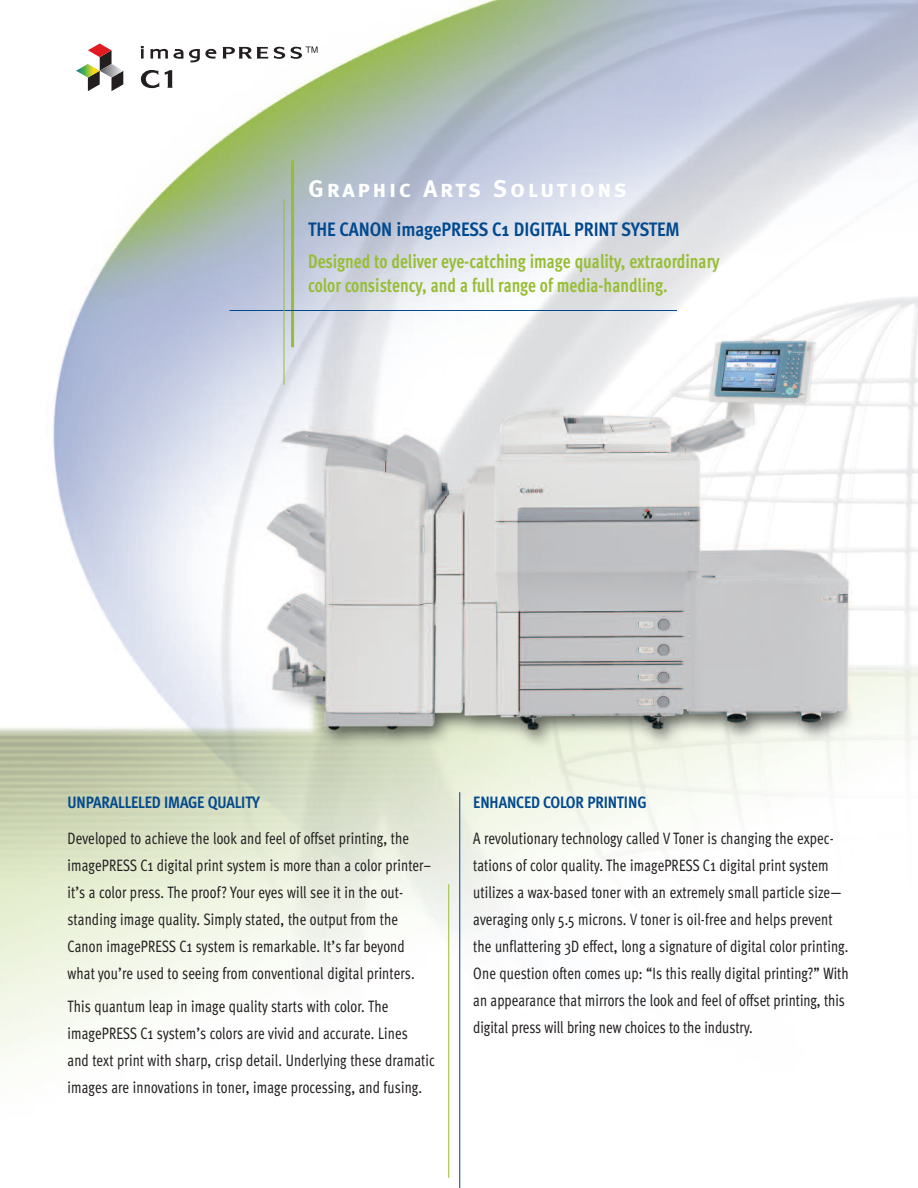
<style>
.page{position:relative;width:918px;height:1188px;background:#fff}
.page>*{position:absolute;margin:0;border:0;box-sizing:border-box;transform-origin:0 0}
.t1{font:24px "Meta Bold Caps";letter-spacing:.105em;color:#fff}
.t2{font:700 19.5px/24px "Meta Cond";color:#97bd34;scale:.9 1}
.t3{font:700 19.5px "Meta Cond";letter-spacing:-.005em;color:#01498e}
.t4{font:16.5px/27px "Meta Cond";letter-spacing:.01em;color:#231f20;scale:.9 1}
.t5{font:700 16.5px "Meta Cond";letter-spacing:-.005em;color:#01498e}
</style>
<div class="page">
<img style="left:0;top:0;width:918px;height:1188px">
<svg style="left:141px;top:70px;width:18px;height:18px"></svg>
<svg style="left:165px;top:70px;width:8px;height:18px"></svg>
<svg style="left:76px;top:44px;width:47px;height:47px"></svg>
<svg style="left:274px;top:47px;width:11px;height:12px"></svg>
<svg style="left:222px;top:47px;width:46px;height:12px"></svg>
<svg style="left:141px;top:46px;width:3px;height:13px"></svg>
<svg style="left:150px;top:49px;width:66px;height:13px"></svg>
<svg style="left:291px;top:47px;width:27px;height:12px"></svg>
<hr style="left:291px;top:160px;width:3px;height:187px;background:#97bd34">
<hr style="left:448px;top:884px;width:1px;height:294px;background:#97bd34">
<hr style="left:459px;top:792px;width:1px;height:396px;background:#01498e">
<hr style="left:230px;top:310px;width:447px;height:1px;background:#01498e">
<hr style="left:284px;top:199px;width:1px;height:186px;background:#97bd34">
<h1 class="t1" style="left:308px;top:180px;width:320px">Graphic Arts Solutions</h1>
<p class="t3" style="left:308px;top:222px;width:373px">THE CANON imagePRESS C1 DIGITAL PRINT SYSTEM</p>
<p class="t2" style="left:308px;top:251px;width:459px">Designed to deliver eye-catching image quality, extraordinary color consistency, and a full range of media-handling.</p>
<p class="t5" style="left:68px;top:795px;width:194px">UNPARALLELED IMAGE QUALITY</p>
<p class="t4" style="left:67px;top:826px;width:406px">Developed to achieve the look and feel of offset printing, the imagePRESS C1 digital print system is more than a color printer– it’s a color press. The proof? Your eyes will see it in the out&shy;standing image quality. Simply stated, the output from the Canon imagePRESS C1 system is remarkable. It’s far beyond what you’re used to seeing from conventional digital printers.</p>
<p class="t4" style="left:67px;top:994px;width:410px">This quantum leap in image quality starts with color. The imagePRESS C1 system’s colors are vivid and accurate. Lines<br>and text print with sharp, crisp detail. Underlying these dramatic images are innovations in toner, image processing, and fusing.</p>
<p class="t5" style="left:473px;top:795px;width:175px">ENHANCED COLOR PRINTING</p>
<p class="t4" style="left:473px;top:826px;width:419px">A revolutionary technology called V Toner is changing the expec&shy;tations of color quality. The imagePRESS C1 digital print system utilizes a wax-based toner with an extremely small particle size— averaging only 5.5 microns. V toner is oil-free and helps prevent the unflattering 3D effect, long a signature of digital color printing.<br>One question often comes up: “Is this really digital printing?” With an appearance that mirrors the look and feel of offset printing, this digital press will bring new choices to the industry.</p>
</div>
